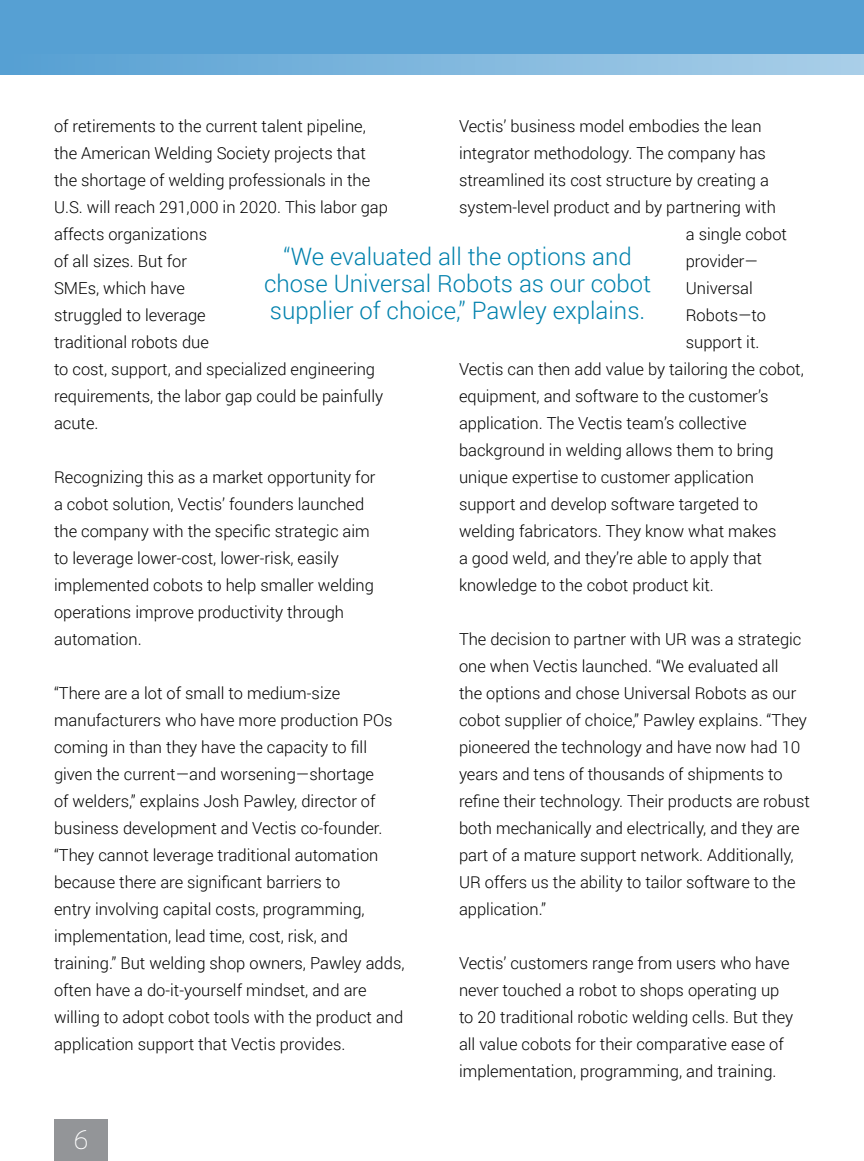
<style>
.page{position:relative;width:864px;height:1161px;background:#fff}
.page>*{position:absolute;margin:0;border:0;box-sizing:border-box;transform-origin:0 0}
.t1{font:300 24px/27px "Roboto";color:#0081ad;text-align:center}
.t2{font:300 24px "Cooper Hewitt";color:#fff}
.t3{font:300 16.5px/27px "Roboto";color:#000}
</style>
<div class="page">
<div style="left:54px;top:1119px;width:54px;height:42px;background:#939598"></div>
<div style="left:0;top:0;width:864px;height:54px;background:#56a0d3"></div>
<svg style="left:0;top:54px;width:864px;height:21px;background:#7fb6dd"></svg>
<p class="t3" style="left:54px;top:112px;width:336px">of retirements to the current talent pipeline, the American Welding Society projects that the shortage of welding professionals in the<br>U.S. will reach 291,000 in 2020. This labor gap affects organizations<br>of all sizes. But for<br>SMEs, which have<br>struggled to leverage<br>traditional robots due<br>to cost, support, and specialized engineering requirements, the labor gap could be painfully acute.</p>
<p class="t3" style="left:459px;top:112px;width:304px">Vectis’ business model embodies the lean</p>
<p class="t3" style="left:459px;top:139px;width:308px">integrator methodology. The company has</p>
<p class="t3" style="left:459px;top:166px;width:311px">streamlined its cost structure by creating a</p>
<p class="t3" style="left:459px;top:193px;width:318px">system-level product and by partnering with</p>
<p class="t3" style="left:686px;top:220px;width:103px">a single cobot</p>
<p class="t3" style="left:686px;top:247px;width:74px">provider—</p>
<p class="t3" style="left:686px;top:274px;width:69px">Universal</p>
<p class="t3" style="left:686px;top:301px;width:82px">Robots—to</p>
<p class="t3" style="left:686px;top:328px;width:75px">support it.</p>
<p class="t3" style="left:459px;top:355px;width:346px">Vectis can then add value by tailoring the cobot,</p>
<p class="t3" style="left:459px;top:382px;width:311px">equipment, and software to the customer’s</p>
<p class="t3" style="left:459px;top:409px;width:289px">application. The Vectis team’s collective</p>
<p class="t3" style="left:459px;top:436px;width:316px">background in welding allows them to bring</p>
<p class="t3" style="left:459px;top:463px;width:296px">unique expertise to customer application</p>
<p class="t3" style="left:459px;top:490px;width:300px">support and develop software targeted to</p>
<p class="t3" style="left:459px;top:517px;width:319px">welding fabricators. They know what makes</p>
<p class="t3" style="left:459px;top:544px;width:305px">a good weld, and they’re able to apply that</p>
<p class="t3" style="left:459px;top:571px;width:256px">knowledge to the cobot product kit.</p>
<p class="t3" style="left:459px;top:625px;width:353px">The decision to partner with UR was a strategic one when Vectis launched. “We evaluated all<br>the options and chose Universal Robots as our cobot supplier of choice,” Pawley explains. “They pioneered the technology and have now had 10 years and tens of thousands of shipments to refine their technology. Their products are robust both mechanically and electrically, and they are part of a mature support network. Additionally, UR offers us the ability to tailor software to the application.”</p>
<p class="t3" style="left:459px;top:949px;width:336px">Vectis’ customers range from users who have never touched a robot to shops operating up to 20 traditional robotic welding cells. But they all value cobots for their comparative ease of implementation, programming, and training.</p>
<h1 class="t1" style="left:264px;top:242px;width:389px">“We evaluated all the options and chose Universal Robots as our cobot supplier of choice,” Pawley explains.</h1>
<p class="t3" style="left:54px;top:463px;width:323px">Recognizing this as a market opportunity for a cobot solution, Vectis’ founders launched the company with the specific strategic aim to leverage lower-cost, lower-risk, easily implemented cobots to help smaller welding operations improve productivity through automation.</p>
<p class="t3" style="left:54px;top:679px;width:352px">“There are a lot of small to medium-size manufacturers who have more production POs coming in than they have the capacity to fill given the current—and worsening—shortage<br>of welders,” explains Josh Pawley, director of business development and Vectis co-founder. “They cannot leverage traditional automation because there are significant barriers to<br>entry involving capital costs, programming, implementation, lead time, cost, risk, and training.” But welding shop owners, Pawley adds, often have a do-it-yourself mindset, and are willing to adopt cobot tools with the product and application support that Vectis provides.</p>
<h1 class="t2" style="left:74px;top:1126px;width:16px">6</h1>
</div>
